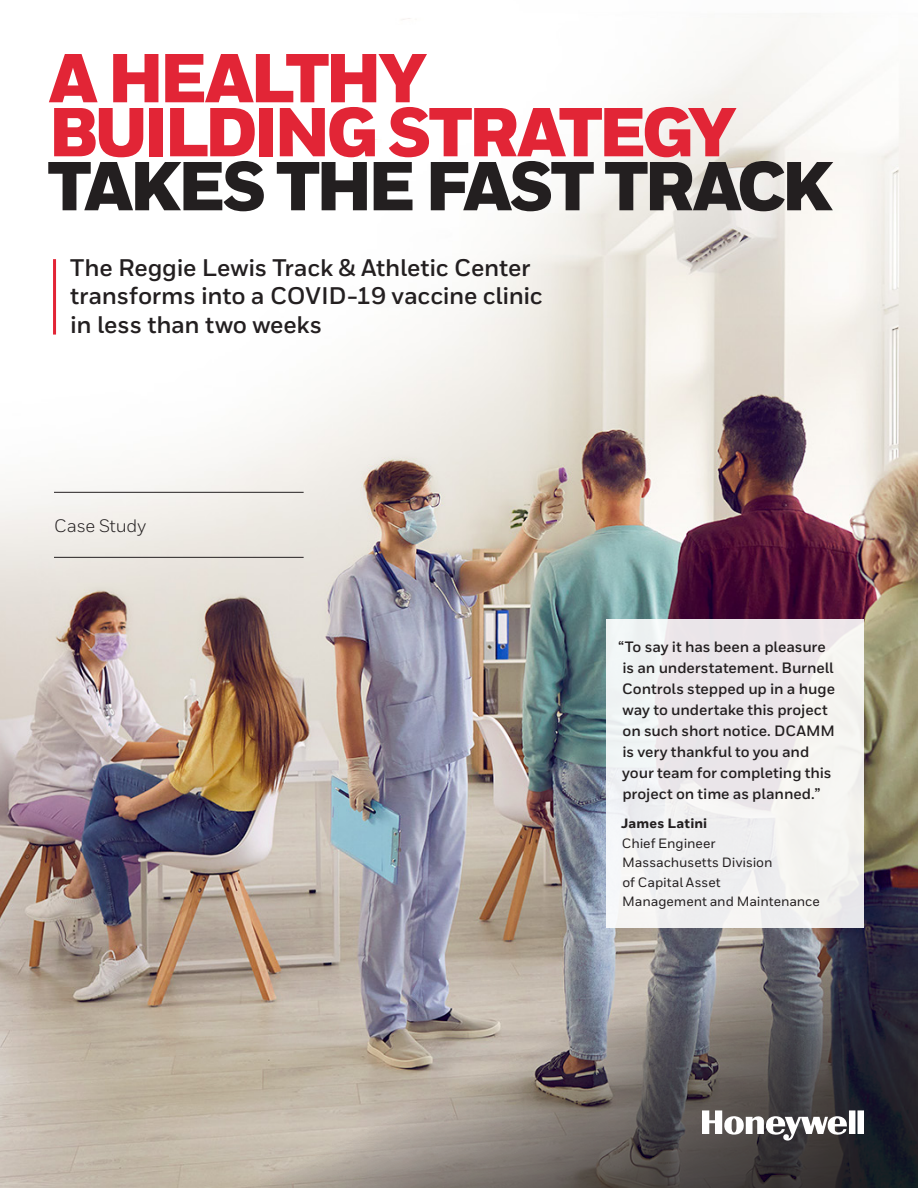
<style>
.page{position:relative;width:918px;height:1188px;background:#fff}
.page>*{position:absolute;margin:0;border:0;box-sizing:border-box;transform-origin:0 0}
.Title_46_36__U{font:900 69px/54px "Honeywell Sans";letter-spacing:-.065em;color:#e22536}
.Title_46_36__the_res{font:900 69px "Honeywell Sans";letter-spacing:-.065em;color:#231f20}
.Intro_Body{font:700 24px/28.5px "Honeywell Sans";letter-spacing:-.01em;color:#231f20}
.Cover__Product_Name{font:18px "Honeywell Sans";letter-spacing:-.015em;color:#231f20}
._05_Cover__Quote_Tex{font:700 15px/21px "Honeywell Sans";letter-spacing:-.005em;color:#231f20}
.t1{font:500 13.5px/19.5px "Honeywell Sans";letter-spacing:-.005em;color:#231f20}
.t2{font:800 13.5px "Honeywell Sans";letter-spacing:.01em;color:#231f20}
</style>
<div class="page">
<img style="left:0;top:13px;width:918px;height:877px">
<img style="left:0;top:890px;width:918px;height:298px">
<svg style="left:702px;top:1110px;width:162px;height:31px"></svg>
<hr style="left:54px;top:492px;width:250px;height:1px;background:#231f20">
<hr style="left:54px;top:557px;width:250px;height:1px;background:#231f20">
<hr style="left:53px;top:259px;width:3px;height:76px;background:#e22536">
<div style="left:606px;top:620px;width:258px;height:308px;background:#eeefef"></div>
<p class="Title_46_36__U" style="left:48px;top:54px;width:690px">A HEALTHY<br>BUILDING STRATEGY</p>
<p class="Title_46_36__the_res" style="left:47px;top:144px;width:788px">TAKES THE FAST TRACK</p>
<p class="Intro_Body" style="left:70px;top:254px;width:474px">The Reggie Lewis Track &amp; Athletic Center transforms into a COVID-19 vaccine clinic in less than two weeks</p>
<p class="Cover__Product_Name" style="left:54px;top:515px;width:93px">Case Study</p>
<p class="_05_Cover__Quote_Tex" style="left:618px;top:636px;width:218px">“To say it has been a pleasure is an understatement. Burnell<br>Controls stepped up in a huge way to undertake this project on such short notice. DCAMM is very thankful to you and your team for completing this project on time as planned.”</p>
<p class="t2" style="left:621px;top:815px;width:88px">James Latini</p>
<p class="t1" style="left:622px;top:834px;width:95px">Chief Engineer</p>
<p class="t1" style="left:622px;top:853px;width:199px">Massachusetts Division<br>of Capital Asset<br>Management and Maintenance</p>
</div>
